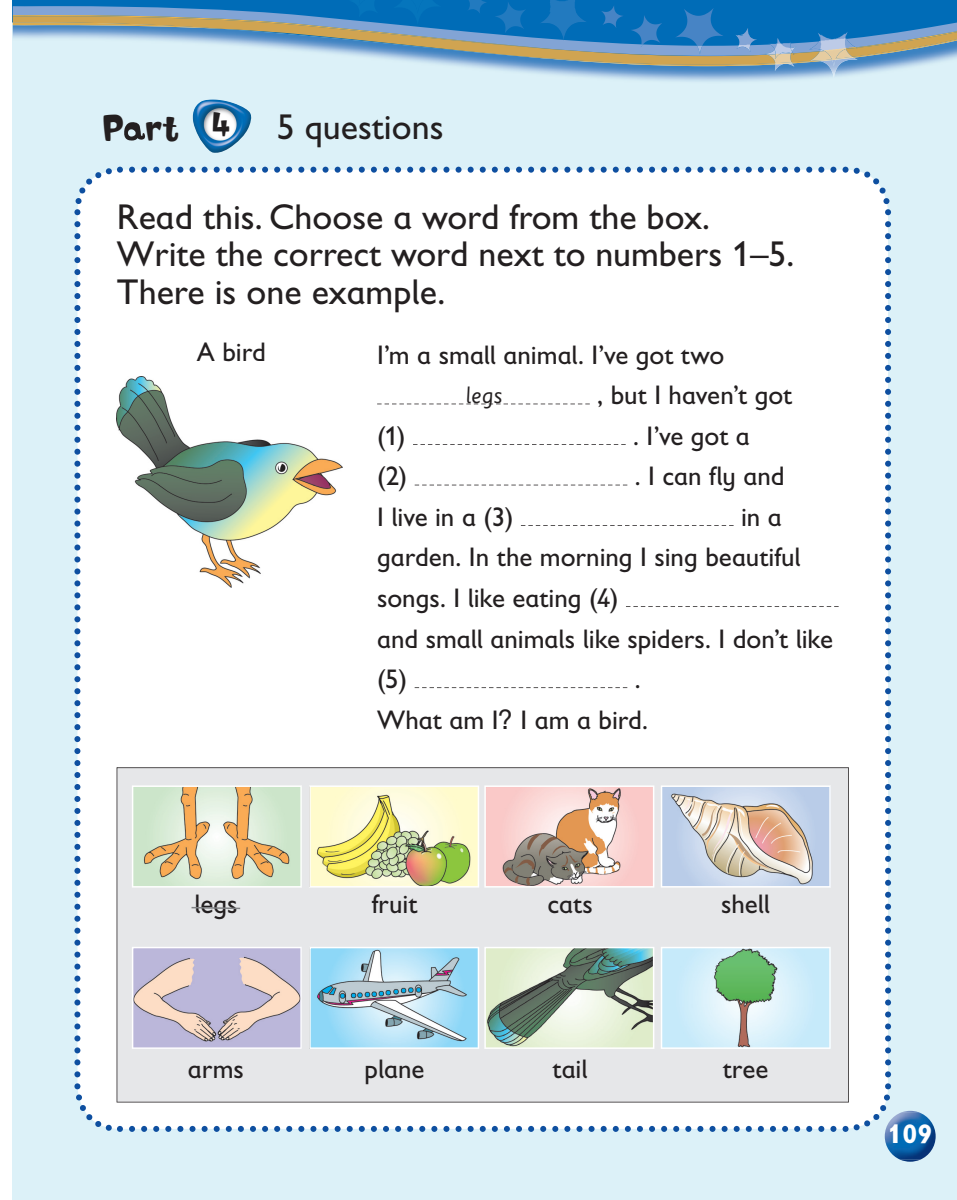
<style>
.page{position:relative;width:957px;height:1200px;background:#fff}
.page>*{position:absolute;margin:0;border:0;box-sizing:border-box;transform-origin:0 0}
.t1{font:36px/37.5px "Gill Sans Infant Std";color:#231f20}
.t2{font:36px "Softie";color:#231f20}
.t3{font:27px/40.5px "Gill Sans Infant Std";color:#231f20}
.t4{font:700 27px "Gill Sans Infant Std";color:#fff}
.t5{font:24px "Sassoon Primary";color:#231f20}
.s1{font-family:"Roger"}
.s2{font-family:"Helvetica Neue LT Std"}
</style>
<div class="page">
<div style="left:13px;top:0;width:944px;height:1199px;background:#dcf1f8"></div>
<svg style="left:450px;top:65px;width:478px;height:8px"></svg>
<img style="left:438px;top:65px;width:382px;height:1px">
<img style="left:820px;top:65px;width:37px;height:13px">
<img style="left:775px;top:65px;width:19px;height:6px">
<svg style="left:13px;top:0;width:944px;height:65px;background:#6699b9"></svg>
<img style="left:900px;top:1159px;width:20px;height:2px">
<img style="left:884px;top:1111px;width:51px;height:48px">
<div style="left:74px;top:167px;width:817px;height:964px;background:#fff"></div>
<img style="left:117px;top:377px;width:226px;height:210px">
<div style="left:117px;top:767px;width:732px;height:335px;background:#e6e7e9"></div>
<svg style="left:132px;top:785px;width:170px;height:102px;background:#d9d7b8"></svg>
<svg style="left:132px;top:946px;width:170px;height:102px;background:#cabfcf"></svg>
<svg style="left:309px;top:785px;width:345px;height:102px;background:#e0cfaf"></svg>
<svg style="left:309px;top:946px;width:345px;height:102px;background:#abc7c8"></svg>
<svg style="left:661px;top:785px;width:170px;height:102px;background:#cecccf"></svg>
<svg style="left:661px;top:946px;width:170px;height:102px"></svg>
<svg style="left:377px;top:403px;width:213px;height:1px"></svg>
<svg style="left:413px;top:444px;width:213px;height:1px"></svg>
<svg style="left:415px;top:484px;width:212px;height:1px"></svg>
<svg style="left:521px;top:525px;width:212px;height:1px"></svg>
<svg style="left:626px;top:606px;width:212px;height:1px"></svg>
<svg style="left:415px;top:687px;width:212px;height:1px"></svg>
<svg style="left:191px;top:906px;width:49px;height:2px"></svg>
<svg style="left:124px;top:122px;width:21px;height:19px"></svg>
<img style="left:192px;top:99px;width:60px;height:54px">
<img style="left:539px;top:0;width:18px;height:27px">
<img style="left:735px;top:17px;width:13px;height:23px">
<img style="left:411px;top:0;width:76px;height:14px">
<h1 class="t2" style="left:102px;top:105px;width:130px">Prt <span class="s1">4</span></h1>
<h1 class="t1" style="left:277px;top:107px;width:168px">5 questions</h1>
<h1 class="t1" style="left:117px;top:198px;width:679px">Read this. Choose a word from the box.<br>Write the correct word next to numbers 1–5.<br>There is one example.</h1>
<p class="t3" style="left:197px;top:332px;width:70px">A bird</p>
<p class="t3" style="left:377px;top:334px;width:349px">I’m a small animal. I’ve got two</p>
<p class="t3" style="left:597px;top:375px;width:196px">, but I haven’t got</p>
<p class="t3" style="left:377px;top:415px;width:30px">(1)</p>
<p class="t3" style="left:633px;top:415px;width:118px">. I’ve got a</p>
<p class="t3" style="left:377px;top:456px;width:32px">(2)</p>
<p class="t3" style="left:635px;top:456px;width:151px">. I can fly and</p>
<p class="t3" style="left:377px;top:496px;width:138px">I live in a (3)</p>
<p class="t5" style="left:465px;top:382px;width:38px">legs</p>
<p class="t3" style="left:377px;top:496px;width:457px;text-indent:364px">in a garden. In the morning I sing beautiful songs. I like eating (4)<br>and small animals like spiders. I don’t like (5)</p>
<p class="t3" style="left:377px;top:658px;width:272px;text-align:right">.<br>What am I<span class="s2">?</span> I am a bird.</p>
<p class="t3" style="left:194px;top:883px;width:45px">legs</p>
<p class="t3" style="left:372px;top:883px;width:47px">fruit</p>
<p class="t3" style="left:547px;top:883px;width:47px">cats</p>
<p class="t3" style="left:721px;top:883px;width:50px">shell</p>
<p class="t3" style="left:188px;top:1048px;width:58px">arms</p>
<p class="t3" style="left:364px;top:1048px;width:61px">plane</p>
<p class="t3" style="left:552px;top:1048px;width:36px">tail</p>
<p class="t3" style="left:723px;top:1048px;width:47px">tree</p>
<p class="t4" style="left:887px;top:1117px;width:46px">109</p>
</div>
